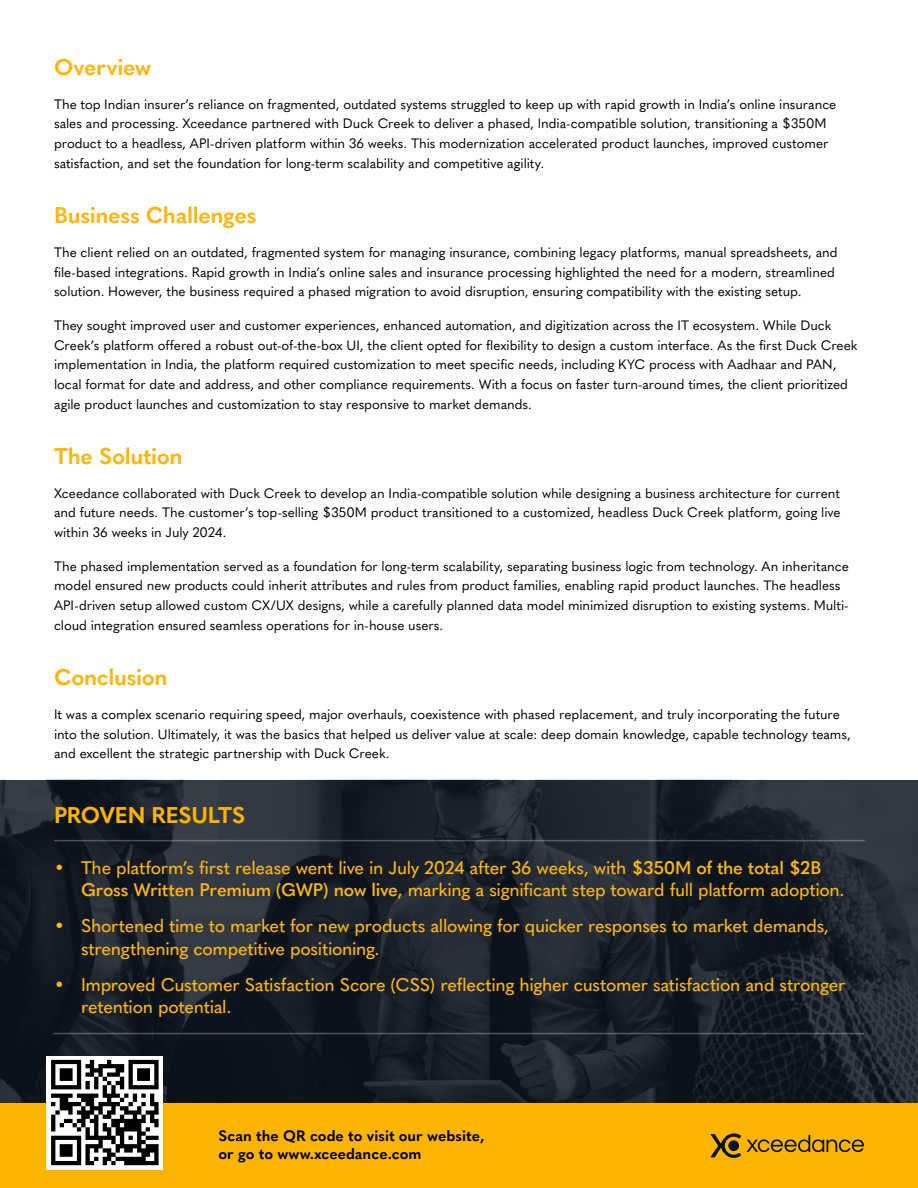
<style>
.page{position:relative;width:918px;height:1188px;background:#fff}
.page>*{position:absolute;margin:0;border:0;box-sizing:border-box;transform-origin:0 0}
.t1{font:700 22.5px "Quasimoda";letter-spacing:-.015em;color:#fdb714}
.t2{font:700 22.5px "Quasimoda";letter-spacing:-.01em;color:#ffb500}
.t3{font:500 18px/22.5px "Quasimoda";letter-spacing:-.015em;color:#fdb714}
.t4{font:700 15px/18px "Quasimoda";color:#000}
.t5{font:13.5px/19.8px "Quasimoda";letter-spacing:-.005em;color:#000}
.s1{font-weight:600}
</style>
<div class="page">
<img style="left:0;top:780px;width:918px;height:323px">
<div style="left:0;top:1103px;width:918px;height:85px;background:#ffb500"></div>
<div style="left:47px;top:1056px;width:116px;height:113px;background:#fff"></div>
<svg style="left:51px;top:1060px;width:108px;height:105px"></svg>
<svg style="left:747px;top:1135px;width:117px;height:17px"></svg>
<svg style="left:711px;top:1133px;width:30px;height:25px"></svg>
<div style="left:728px;top:1140px;width:11px;height:11px;background:#0b111a;border-radius:50%"></div>
<hr style="left:53px;top:893px;width:811px;height:1px;background:#000">
<hr style="left:54px;top:840px;width:811px;height:1px;background:#fff">
<hr style="left:53px;top:1033px;width:811px;height:1px;background:#fff">
<h1 class="t1" style="left:54px;top:50px;width:99px">Overview</h1>
<p class="t5" style="left:54px;top:93px;width:784px">The top Indian insurer’s reliance on fragmented, outdated systems struggled to keep up with rapid growth in India’s online insurance sales and processing. Xceedance partnered with Duck Creek to deliver a phased, India-compatible solution, transitioning a $350M product to a headless, API-driven platform within 36 weeks. This modernization accelerated product launches, improved customer satisfaction, and set the foundation for long-term scalability and competitive agility.</p>
<h1 class="t1" style="left:54px;top:198px;width:204px">Business Challenges</h1>
<p class="t5" style="left:54px;top:241px;width:785px">The client relied on an outdated, fragmented system for managing insurance, combining legacy platforms, manual spreadsheets, and file-based integrations. Rapid growth in India’s online sales and insurance processing highlighted the need for a modern, streamlined solution. However, the business required a phased migration to avoid disruption, ensuring compatibility with the existing setup.</p>
<p class="t5" style="left:54px;top:314px;width:805px">They sought improved user and customer experiences, enhanced automation, and digitization across the IT ecosystem. While Duck Creek’s platform offered a robust out-of-the-box UI, the client opted for flexibility to design a custom interface. As the first Duck Creek implementation in India, the platform required customization to meet specific needs, including KYC process with Aadhaar and PAN, local format for date and address, and other compliance requirements. With a focus on faster turn-around times, the client prioritized agile product launches and customization to stay responsive to market demands.</p>
<h1 class="t1" style="left:54px;top:439px;width:130px">The Solution</h1>
<p class="t5" style="left:54px;top:482px;width:788px;text-align:justify">Xceedance collaborated with Duck Creek to develop an India-compatible solution while designing a business architecture for current and future needs. The customer’s top-selling $350M product transitioned to a customized, headless Duck Creek platform, going live within 36 weeks in July 2024.</p>
<p class="t5" style="left:54px;top:555px;width:796px">The phased implementation served as a foundation for long-term scalability, separating business logic from technology. An inheritance model ensured new products could inherit attributes and rules from product families, enabling rapid product launches. The headless API-driven setup allowed custom CX/UX designs, while a carefully planned data model minimized disruption to existing systems. Multi&shy;cloud integration ensured seamless operations for in-house users.</p>
<h1 class="t1" style="left:54px;top:660px;width:115px">Conclusion</h1>
<p class="t5" style="left:54px;top:703px;width:798px">It was a complex scenario requiring speed, major overhauls, coexistence with phased replacement, and truly incorporating the future into the solution. Ultimately, it was the basics that helped us deliver value at scale: deep domain knowledge, capable technology teams, and excellent the strategic partnership with Duck Creek.</p>
<h1 class="t2" style="left:54px;top:798px;width:193px">PROVEN RESULTS</h1>
<h2 class="t3" style="left:81px;top:855px;width:765px;text-indent:-27px">• The platform’s first release went live in July 2024 after 36 weeks, with <span class="s1">$350M of the total $2B<br>Gross Written Premium (GWP) now live,</span> marking a significant step toward full platform adoption.</h2>
<h2 class="t3" style="left:81px;top:913px;width:750px;text-indent:-27px">• Shortened time to market for new products allowing for quicker responses to market demands, strengthening competitive positioning.</h2>
<h2 class="t3" style="left:81px;top:972px;width:766px;text-indent:-27px">• Improved Customer Satisfaction Score (CSS) reflecting higher customer satisfaction and stronger retention potential.</h2>
<p class="t4" style="left:219px;top:1125px;width:268px">Scan the QR code to visit our website, or go to www.xceedance.com</p>
</div>
